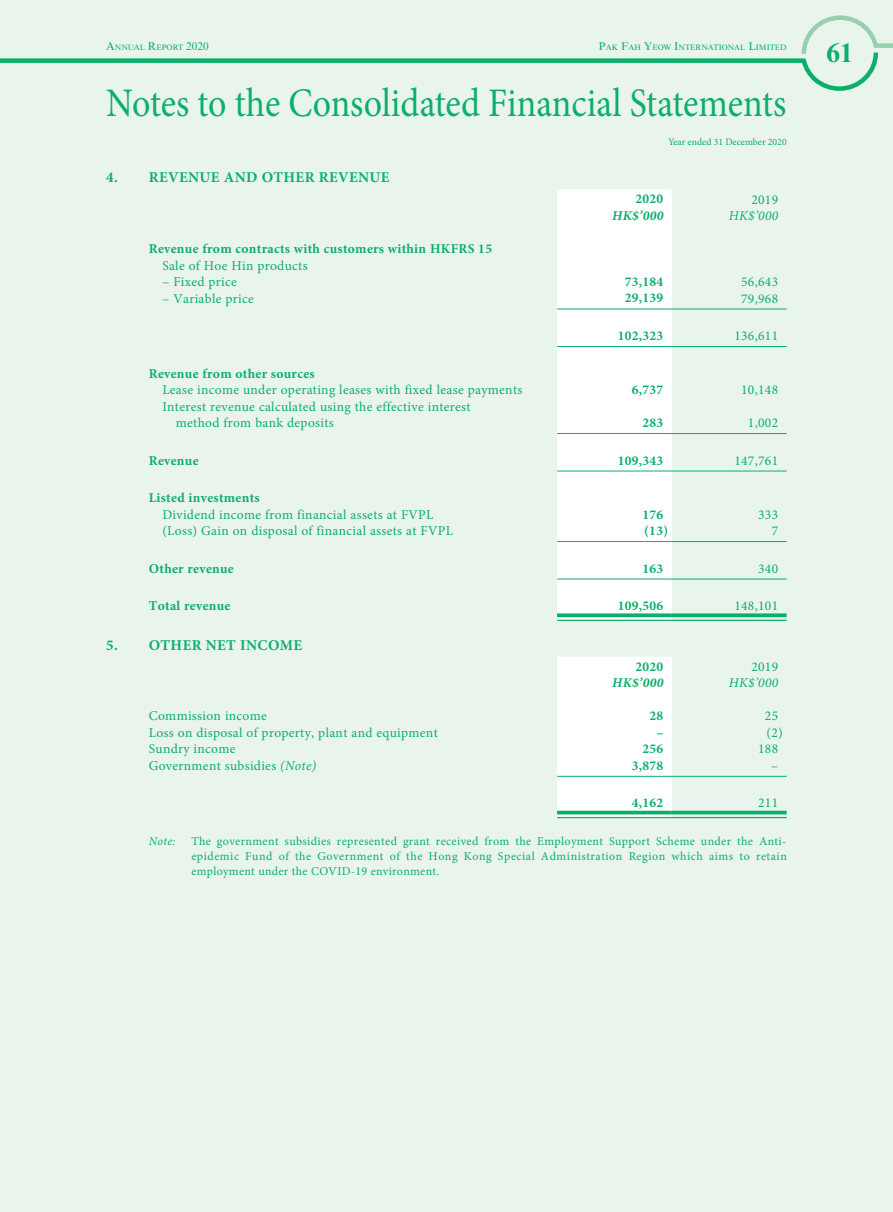
<style>
.page{position:relative;width:893px;height:1212px;background:#e8f4ec}
.page>*{position:absolute;margin:0;border:0;box-sizing:border-box;transform-origin:0 0}
.t1{font:40.5px "Minion Pro";letter-spacing:-.005em;color:#0baf6a;scale:.89 1}
.t2{font:700 27px "Times New Roman MT Std";color:#0baf6a}
._01_H1{font:700 15px "Minion Pro";letter-spacing:.02em;color:#0baf6a}
._50_Table_txt{font:13.5px/16.5px "Minion Pro";letter-spacing:.025em;color:#0baf6a}
._50_Table_txt-2{font:700 13.5px "Minion Pro";letter-spacing:.02em;color:#0baf6a}
._50_Table_txt-3{font:italic 700 13.5px "Minion Pro";letter-spacing:.02em;color:#0baf6a}
._50_Table_txt-4{font:italic 13.5px "Minion Pro";letter-spacing:.025em;color:#0baf6a}
._06_Notes{font:12px/15px "Minion Pro";letter-spacing:.025em;color:#0baf6a;text-align:justify}
._06_Notes-2{font:italic 12px "Minion Pro";color:#0baf6a}
.t3{font:9.75px "Minion Pro";color:#0baf6a}
.t4{font:7.8px "Times New Roman MT Std";color:#0baf6a}
.s1{font-size:11.25px}
.s2{font-style:italic}
</style>
<div class="page">
<svg style="left:0;top:15px;width:893px;height:76px"></svg>
<div style="left:557px;top:189px;width:115px;height:431px;background:#fff"></div>
<hr style="left:557px;top:309px;width:115px;height:1px;background:#0baf6a">
<hr style="left:672px;top:309px;width:115px;height:1px;background:#0baf6a">
<hr style="left:557px;top:346px;width:115px;height:1px;background:#0baf6a">
<hr style="left:672px;top:346px;width:115px;height:1px;background:#0baf6a">
<hr style="left:557px;top:433px;width:115px;height:1px;background:#0baf6a">
<hr style="left:672px;top:433px;width:115px;height:1px;background:#0baf6a">
<hr style="left:557px;top:471px;width:115px;height:1px;background:#0baf6a">
<hr style="left:672px;top:471px;width:115px;height:1px;background:#0baf6a">
<hr style="left:557px;top:541px;width:115px;height:1px;background:#0baf6a">
<hr style="left:672px;top:541px;width:115px;height:1px;background:#0baf6a">
<hr style="left:557px;top:579px;width:115px;height:1px;background:#0baf6a">
<hr style="left:672px;top:579px;width:115px;height:1px;background:#0baf6a">
<svg style="left:557px;top:613px;width:115px;height:4px"></svg>
<hr style="left:557px;top:620px;width:115px;height:1px;background:#0baf6a">
<svg style="left:672px;top:613px;width:115px;height:4px"></svg>
<hr style="left:672px;top:620px;width:115px;height:1px;background:#0baf6a">
<div style="left:557px;top:657px;width:115px;height:160px;background:#fff"></div>
<hr style="left:557px;top:776px;width:115px;height:1px;background:#0baf6a">
<hr style="left:672px;top:776px;width:115px;height:1px;background:#0baf6a">
<hr style="left:557px;top:811px;width:115px;height:3px;background:#0baf6a">
<hr style="left:557px;top:817px;width:115px;height:1px;background:#0baf6a">
<hr style="left:672px;top:811px;width:115px;height:3px;background:#0baf6a">
<hr style="left:672px;top:817px;width:115px;height:1px;background:#0baf6a">
<p class="t4" style="left:106px;top:43px;width:104px"><span class="s1">A</span>NNUAL <span class="s1">R</span>EPORT <span class="s1">2020</span></p>
<p class="t4" style="left:599px;top:43px;width:189px"><span class="s1">P</span>AK <span class="s1">F</span>AH <span class="s1">Y</span>EOW <span class="s1">I</span>NTERNATIONAL <span class="s1">L</span>IMITED</p>
<h2 class="t2" style="left:826px;top:36px;width:28px">61</h2>
<h1 class="t1" style="left:106px;top:76px;width:766px">Notes to the Consolidated Financial Statements</h1>
<p class="t3" style="left:668px;top:135px;width:120px">Year ended 31 December 2020</p>
<p class="_01_H1" style="left:106px;top:167px;width:285px">4. REVENUE AND OTHER REVENUE</p>
<p class="_50_Table_txt-2" style="left:635px;top:190px;width:29px">2020</p>
<p class="_50_Table_txt" style="left:751px;top:191px;width:28px">2019</p>
<p class="_50_Table_txt-3" style="left:612px;top:206px;width:53px">HK$’000</p>
<p class="_50_Table_txt-4" style="left:729px;top:206px;width:51px">HK$’000</p>
<p class="_50_Table_txt-2" style="left:149px;top:239px;width:345px">Revenue from contracts with customers within HKFRS 15</p>
<p class="_50_Table_txt" style="left:162px;top:257px;width:147px">Sale of Hoe Hin products</p>
<p class="_50_Table_txt" style="left:162px;top:273px;width:76px">– Fixed price</p>
<p class="_50_Table_txt-2" style="left:625px;top:272px;width:40px">73,184</p>
<p class="_50_Table_txt" style="left:741px;top:273px;width:39px">56,643</p>
<p class="_50_Table_txt" style="left:162px;top:290px;width:93px">– Variable price</p>
<p class="_50_Table_txt-2" style="left:625px;top:289px;width:40px">29,139</p>
<p class="_50_Table_txt" style="left:741px;top:290px;width:39px">79,968</p>
<p class="_50_Table_txt-2" style="left:618px;top:326px;width:47px">102,323</p>
<p class="_50_Table_txt" style="left:734px;top:327px;width:45px">136,611</p>
<p class="_50_Table_txt-2" style="left:149px;top:364px;width:167px">Revenue from other sources</p>
<p class="_50_Table_txt" style="left:162px;top:381px;width:362px">Lease income under operating leases with fixed lease payments</p>
<p class="_50_Table_txt-2" style="left:632px;top:380px;width:33px">6,737</p>
<p class="_50_Table_txt" style="left:741px;top:381px;width:39px">10,148</p>
<p class="_50_Table_txt" style="left:176px;top:398px;width:296px;text-indent:-14px">Interest revenue calculated using the effective interest method from bank deposits</p>
<p class="_50_Table_txt-2" style="left:642px;top:413px;width:22px">283</p>
<p class="_50_Table_txt" style="left:748px;top:414px;width:32px">1,002</p>
<p class="_50_Table_txt-2" style="left:149px;top:451px;width:51px">Revenue</p>
<p class="_50_Table_txt-2" style="left:618px;top:451px;width:47px">109,343</p>
<p class="_50_Table_txt" style="left:734px;top:452px;width:45px">147,761</p>
<p class="_50_Table_txt-2" style="left:149px;top:488px;width:112px">Listed investments</p>
<p class="_50_Table_txt" style="left:162px;top:506px;width:273px">Dividend income from financial assets at FVPL</p>
<p class="_50_Table_txt-2" style="left:642px;top:505px;width:22px">176</p>
<p class="_50_Table_txt" style="left:758px;top:506px;width:22px">333</p>
<p class="_50_Table_txt" style="left:162px;top:522px;width:292px">(Loss) Gain on disposal of financial assets at FVPL</p>
<p class="_50_Table_txt-2" style="left:644px;top:521px;width:25px">(13)</p>
<p class="_50_Table_txt" style="left:772px;top:522px;width:8px">7</p>
<p class="_50_Table_txt-2" style="left:149px;top:559px;width:87px">Other revenue</p>
<p class="_50_Table_txt-2" style="left:642px;top:559px;width:22px">163</p>
<p class="_50_Table_txt" style="left:758px;top:560px;width:22px">340</p>
<p class="_50_Table_txt-2" style="left:149px;top:596px;width:83px">Total revenue</p>
<p class="_50_Table_txt-2" style="left:618px;top:596px;width:47px">109,506</p>
<p class="_50_Table_txt" style="left:734px;top:597px;width:45px">148,101</p>
<p class="_01_H1" style="left:106px;top:634px;width:197px">5. OTHER NET INCOME</p>
<p class="_50_Table_txt-2" style="left:635px;top:657px;width:29px">2020</p>
<p class="_50_Table_txt" style="left:751px;top:658px;width:28px">2019</p>
<p class="_50_Table_txt-3" style="left:612px;top:673px;width:53px">HK$’000</p>
<p class="_50_Table_txt-4" style="left:729px;top:674px;width:51px">HK$’000</p>
<p class="_50_Table_txt" style="left:149px;top:708px;width:120px">Commission income</p>
<p class="_50_Table_txt-2" style="left:650px;top:706px;width:15px">28</p>
<p class="_50_Table_txt" style="left:765px;top:708px;width:15px">25</p>
<p class="_50_Table_txt" style="left:149px;top:724px;width:290px">Loss on disposal of property, plant and equipment</p>
<p class="_50_Table_txt-2" style="left:656px;top:723px;width:8px">–</p>
<p class="_50_Table_txt" style="left:766px;top:724px;width:18px">(2)</p>
<p class="_50_Table_txt" style="left:149px;top:741px;width:88px">Sundry income</p>
<p class="_50_Table_txt-2" style="left:642px;top:739px;width:22px">256</p>
<p class="_50_Table_txt" style="left:758px;top:741px;width:22px">188</p>
<p class="_50_Table_txt" style="left:149px;top:757px;width:169px">Government subsidies <span class="s2">(Note)</span></p>
<p class="_50_Table_txt-2" style="left:632px;top:756px;width:33px">3,878</p>
<p class="_50_Table_txt" style="left:771px;top:757px;width:9px">–</p>
<p class="_50_Table_txt-2" style="left:632px;top:793px;width:33px">4,162</p>
<p class="_50_Table_txt" style="left:758px;top:795px;width:22px">211</p>
<p class="_06_Notes-2" style="left:149px;top:832px;width:28px">Note:</p>
<p class="_06_Notes" style="left:191px;top:833px;width:597px">The government subsidies represented grant received from the Employment Support Scheme under the Anti&shy;epidemic Fund of the Government of the Hong Kong Special Administration Region which aims to retain employment under the COVID-19 environment.</p>
</div>
